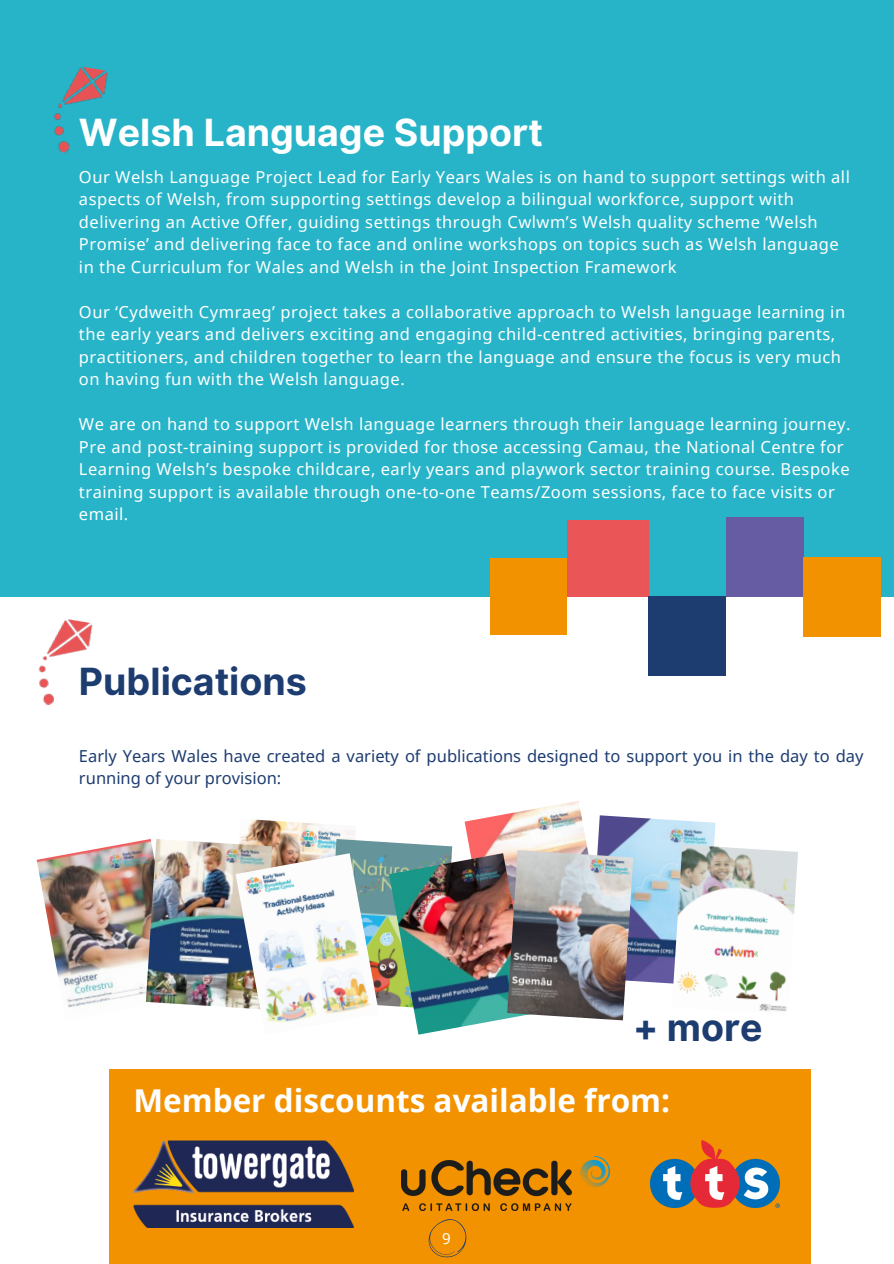
<style>
.page{position:relative;width:894px;height:1264px;background:#fff}
.page>*{position:absolute;margin:0;border:0;box-sizing:border-box;transform-origin:0 0}
.t1{font:700 37.5px "Inter";color:#fff}
.t2{font:700 37.5px "Inter";color:#1d3c70}
.t3{font:700 31.5px "Noto Sans";color:#fffefe}
.t4{font:16.5px/22.5px "Noto Sans";letter-spacing:.03em;color:#fff}
.t5{font:16.5px/22.5px "Noto Sans";color:#1d3c70}
.t6{font:15px "Noto Sans";color:#fff}
</style>
<div class="page">
<div style="left:109px;top:1069px;width:701px;height:194px;background:#f39200"></div>
<div style="left:0;top:0;width:893px;height:596px;background:#28b4c8"></div>
<img style="left:54px;top:67px;width:54px;height:86px">
<div style="left:490px;top:558px;width:76px;height:77px;background:#f39200"></div>
<div style="left:566px;top:519px;width:82px;height:77px;background:#ea5658"></div>
<div style="left:648px;top:596px;width:77px;height:79px;background:#1d3c70"></div>
<div style="left:725px;top:517px;width:77px;height:79px;background:#655ca3"></div>
<div style="left:802px;top:557px;width:77px;height:79px;background:#f39200"></div>
<img style="left:650px;top:1140px;width:129px;height:67px">
<img style="left:133px;top:1140px;width:220px;height:86px">
<img style="left:402px;top:1156px;width:207px;height:54px">
<img style="left:38px;top:619px;width:55px;height:86px">
<img style="left:37px;top:839px;width:109px;height:169px">
<img style="left:240px;top:819px;width:116px;height:34px">
<img style="left:146px;top:839px;width:126px;height:169px">
<img style="left:326px;top:839px;width:126px;height:167px">
<img style="left:235px;top:853px;width:144px;height:170px">
<img style="left:464px;top:801px;width:124px;height:52px">
<img style="left:389px;top:853px;width:118px;height:181px">
<img style="left:597px;top:815px;width:118px;height:169px">
<img style="left:507px;top:850px;width:126px;height:170px">
<img style="left:671px;top:844px;width:126px;height:167px">
<svg style="left:428px;top:1219px;width:38px;height:39px"></svg>
<p class="t1" style="left:79px;top:110px;width:465px">Welsh Language Support</p>
<h1 class="t4" style="left:79px;top:165px;width:772px">Our Welsh Language Project Lead for Early Years Wales is on hand to support settings with all aspects of Welsh, from supporting settings develop a bilingual workforce, support with delivering an Active Offer, guiding settings through Cwlwm’s Welsh quality scheme ‘Welsh Promise’ and delivering face to face and online workshops on topics such as Welsh language in the Curriculum for Wales and Welsh in the Joint Inspection Framework</h1>
<p class="t4" style="left:79px;top:300px;width:767px">Our ‘Cydweith Cymraeg’ project takes a collaborative approach to Welsh language learning in the early years and delivers exciting and engaging child-centred activities, bringing parents, practitioners, and children together to learn the language and ensure the focus is very much on having fun with the Welsh language.</p>
<p class="t4" style="left:79px;top:413px;width:772px">We are on hand to support Welsh language learners through their language learning journey.<br>Pre and post-training support is provided for those accessing Camau, the National Centre for Learning Welsh’s bespoke childcare, early years and playwork sector training course. Bespoke training support is available through one-to-one Teams/Zoom sessions, face to face visits or email.</p>
<p class="t2" style="left:79px;top:659px;width:229px">Publications</p>
<p class="t5" style="left:79px;top:744px;width:786px">Early Years Wales have created a variety of publications designed to support you in the day to day running of your provision:</p>
<p class="t2" style="left:633px;top:1004px;width:131px">+ more</p>
<p class="t3" style="left:133px;top:1077px;width:538px">Member discounts available from:</p>
<p class="t6" style="left:442px;top:1228px;width:10px">9</p>
</div>
